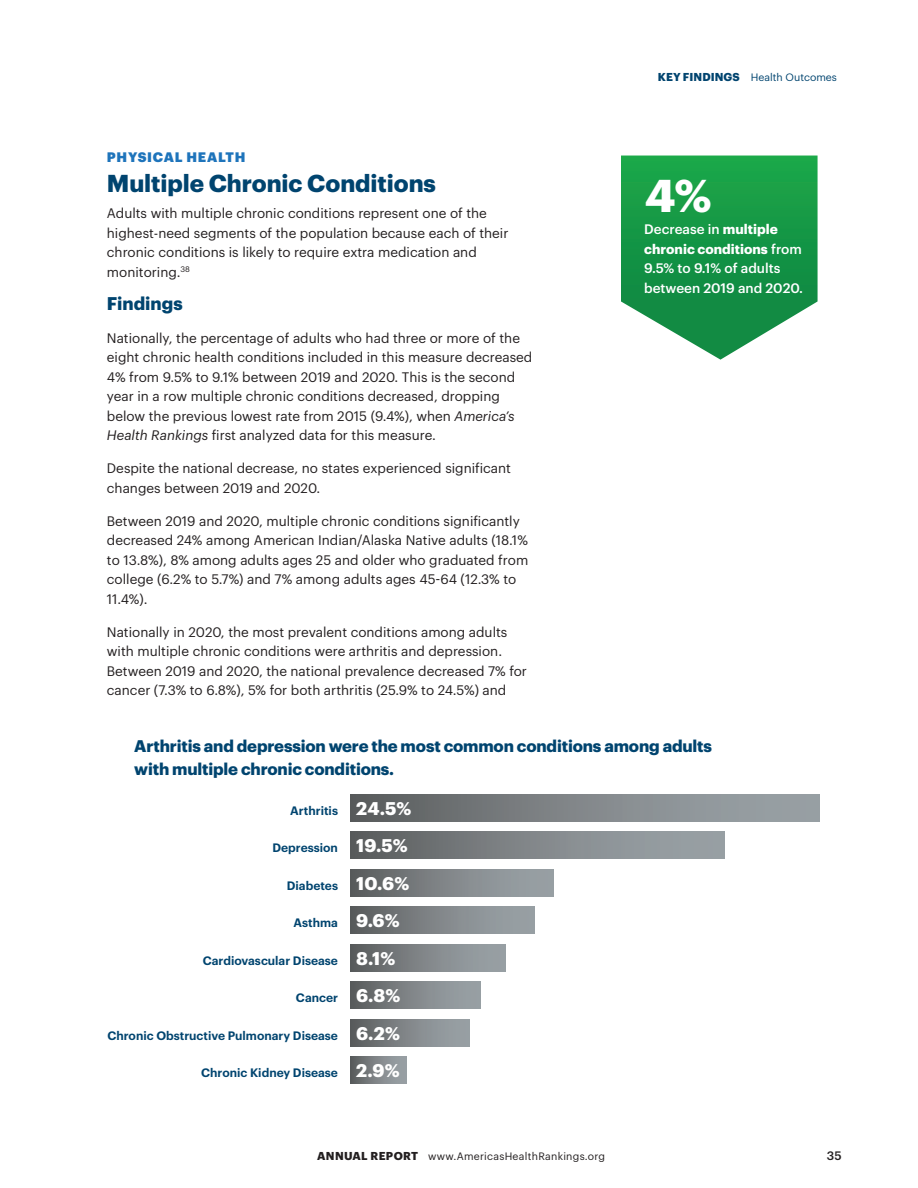
<style>
.page{position:relative;width:918px;height:1188px;background:#fff}
.page>*{position:absolute;margin:0;border:0;box-sizing:border-box;transform-origin:0 0}
.t1{font:700 45px "Graphik";color:#fff}
.Headline{font:700 24px "Graphik";letter-spacing:-.005em;color:#00446f}
.Footnote{font:700 18px "Graphik";color:#fff}
.Subhead1{font:700 18px "Graphik";color:#00446f}
.Figure_titles{font:700 16.5px/22.5px "Graphik";letter-spacing:-.01em;color:#00446f}
.Body_Copy{font:13.5px/19.5px "Graphik";color:#231f20}
.arrow_text{font:500 13.5px/19.5px "Graphik";color:#fff}
.TOPIC{font:900 13.5px "Graphik";letter-spacing:.055em;color:#1e74bb}
.bar_graph_labels{font:600 12px "Graphik";color:#00446f}
.t2{font:500 12px "Graphik";color:#231f20}
.t3{font:10.5px "Graphik";letter-spacing:.025em;color:#231f20}
.Figure_titles-2{font:10.5px "Graphik";color:#00446f}
.s1{font-style:italic}
.s2{font-weight:700;font-size:11.25px}
.s3{font-weight:700}
</style>
<div class="page">
<svg style="left:621px;top:156px;width:197px;height:204px;background:#37a560"></svg>
<div style="left:350px;top:794px;width:470px;height:27px;background:linear-gradient(to right,#5e6061,#a0a8ad)"></div>
<div style="left:350px;top:832px;width:374px;height:27px;background:linear-gradient(to right,#5e6061,#a0a8ad)"></div>
<div style="left:350px;top:869px;width:204px;height:27px;background:linear-gradient(to right,#5e6061,#a0a8ad)"></div>
<div style="left:350px;top:907px;width:184px;height:27px;background:linear-gradient(to right,#5e6061,#a0a8ad)"></div>
<div style="left:350px;top:944px;width:156px;height:27px;background:linear-gradient(to right,#5e6061,#a0a8ad)"></div>
<div style="left:350px;top:982px;width:131px;height:27px;background:linear-gradient(to right,#5d6061,#a1a9ad)"></div>
<div style="left:350px;top:1019px;width:119px;height:27px;background:linear-gradient(to right,#5d6061,#a1a8ad)"></div>
<div style="left:350px;top:1057px;width:56px;height:27px;background:linear-gradient(to right,#5d6060,#9fa6ab)"></div>
<p class="TOPIC" style="left:107px;top:146px;width:140px">PHYSICAL HEALTH</p>
<p class="Headline" style="left:107px;top:165px;width:331px">Multiple Chronic Conditions</p>
<p class="Body_Copy" style="left:107px;top:202px;width:403px">Adults with multiple chronic conditions represent one of the highest-need segments of the population because each of their chronic conditions is likely to require extra medication and monitoring.<sup>38</sup></p>
<p class="Subhead1" style="left:107px;top:289px;width:77px">Findings</p>
<p class="Body_Copy" style="left:107px;top:327px;width:427px">Nationally, the percentage of adults who had three or more of the eight chronic health conditions included in this measure decreased 4% from 9.5% to 9.1% between 2019 and 2020. This is the second year in a row multiple chronic conditions decreased, dropping below the previous lowest rate from 2015 (9.4%), when <span class="s1">America’s Health Rankings</span> first analyzed data for this measure.</p>
<p class="Body_Copy" style="left:107px;top:457px;width:406px">Despite the national decrease, no states experienced significant changes between 2019 and 2020.</p>
<p class="Body_Copy" style="left:107px;top:510px;width:423px">Between 2019 and 2020, multiple chronic conditions significantly decreased 24% among American Indian/Alaska Native adults (18.1% to 13.8%), 8% among adults ages 25 and older who graduated from college (6.2% to 5.7%) and 7% among adults ages 45-64 (12.3% to 11.4%).</p>
<p class="Body_Copy" style="left:107px;top:621px;width:422px">Nationally in 2020, the most prevalent conditions among adults with multiple chronic conditions were arthritis and depression.<br>Between 2019 and 2020, the national prevalence decreased 7% for cancer (7.3% to 6.8%), 5% for both arthritis (25.9% to 24.5%) and</p>
<p class="Figure_titles-2" style="left:658px;top:69px;width:181px"><span class="s2">KEY FINDINGS</span> Health Outcomes</p>
<p class="t1" style="left:645px;top:160px;width:68px">4%</p>
<p class="arrow_text" style="left:644px;top:218px;width:160px">Decrease in <span class="s3">multiple chronic conditions</span> from<br>9.5% to 9.1% of adults between 2019 and 2020.</p>
<p class="Figure_titles" style="left:134px;top:734px;width:579px">Arthritis and depression were the most common conditions among adults with multiple chronic conditions.</p>
<p class="bar_graph_labels" style="left:290px;top:801px;width:49px">Arthritis</p>
<p class="bar_graph_labels" style="left:273px;top:838px;width:67px">Depression</p>
<p class="bar_graph_labels" style="left:287px;top:876px;width:53px">Diabetes</p>
<p class="bar_graph_labels" style="left:294px;top:913px;width:46px">Asthma</p>
<p class="bar_graph_labels" style="left:203px;top:951px;width:137px">Cardiovascular Disease</p>
<p class="bar_graph_labels" style="left:296px;top:988px;width:44px">Cancer</p>
<p class="bar_graph_labels" style="left:107px;top:1026px;width:232px">Chronic Obstructive Pulmonary Disease</p>
<p class="bar_graph_labels" style="left:201px;top:1063px;width:138px">Chronic Kidney Disease</p>
<p class="Footnote" style="left:356px;top:794px;width:57px">24.5%</p>
<p class="Footnote" style="left:356px;top:832px;width:53px">19.5%</p>
<p class="Footnote" style="left:356px;top:869px;width:55px">10.6%</p>
<p class="Footnote" style="left:356px;top:907px;width:45px">9.6%</p>
<p class="Footnote" style="left:356px;top:944px;width:41px">8.1%</p>
<p class="Footnote" style="left:356px;top:982px;width:46px">6.8%</p>
<p class="Footnote" style="left:356px;top:1019px;width:46px">6.2%</p>
<p class="Footnote" style="left:356px;top:1057px;width:45px">2.9%</p>
<p class="t3" style="left:317px;top:1148px;width:289px"><span class="s2">ANNUAL REPORT</span> www.AmericasHealthRankings.org</p>
<p class="t2" style="left:827px;top:1147px;width:16px">35</p>
</div>
